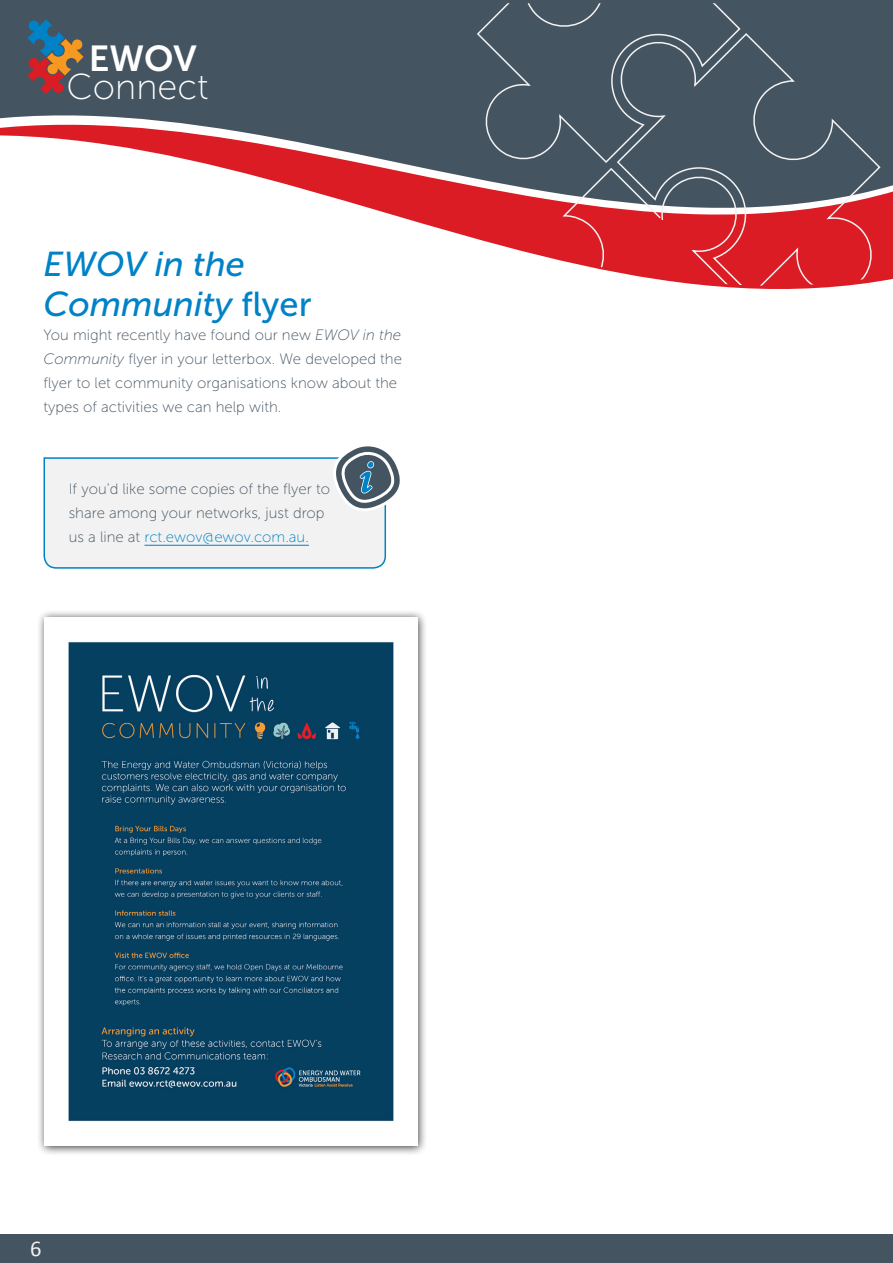
<style>
.page{position:relative;width:893px;height:1263px;background:#fff}
.page>*{position:absolute;margin:0;border:0;box-sizing:border-box;transform-origin:0 0}
.t1{font:36px "Museo Sans 100";color:#fff}
.t2{font:36px "Museo Sans 700";color:#fff}
.t3{font:italic 34.5px/40.5px "Museo Sans 500";color:#0082c7}
.t4{font:22.5px "Calibri";color:#f2f2f2}
.t5{font:15px/24px "Museo Sans 100";color:#455461}
.s1{font-style:normal}
.s2{font-style:italic}
.s3{color:#0082c7}
</style>
<div class="page">
<div style="left:0;top:1235px;width:893px;height:28px;background:#455461"></div>
<svg style="left:393px;top:215px;width:500px;height:66px"></svg>
<svg style="left:0;top:112px;width:893px;height:103px"></svg>
<div style="left:0;top:0;width:893px;height:112px;background:#455461"></div>
<svg style="left:476px;top:3px;width:406px;height:286px"></svg>
<svg style="left:27px;top:19px;width:57px;height:75px"></svg>
<div style="left:36px;top:609px;width:391px;height:547px;background:#000;opacity:.78"></div>
<img style="left:45px;top:618px;width:372px;height:528px">
<svg style="left:43px;top:446px;width:357px;height:123px"></svg>
<h1 class="t2" style="left:89px;top:38px;width:109px">EWOV</h1>
<h1 class="t1" style="left:67px;top:67px;width:143px">Connect</h1>
<h2 class="t3" style="left:44px;top:244px;width:270px">EWOV in the<br>Community <span class="s1">flyer</span></h2>
<p class="t5" style="left:44px;top:323px;width:360px">You might recently have found our new <span class="s2">EWOV in the Community</span> flyer in your letterbox. We developed the flyer to let community organisations know about the types of activities we can help with.</p>
<p class="t5" style="left:69px;top:477px;width:263px">If you’d like some copies of the flyer to share among your networks, just drop us a line at <span class="s3">rct.ewov@ewov.com.au.</span></p>
<h3 class="t4" style="left:30px;top:1234px;width:13px">6</h3>
</div>
